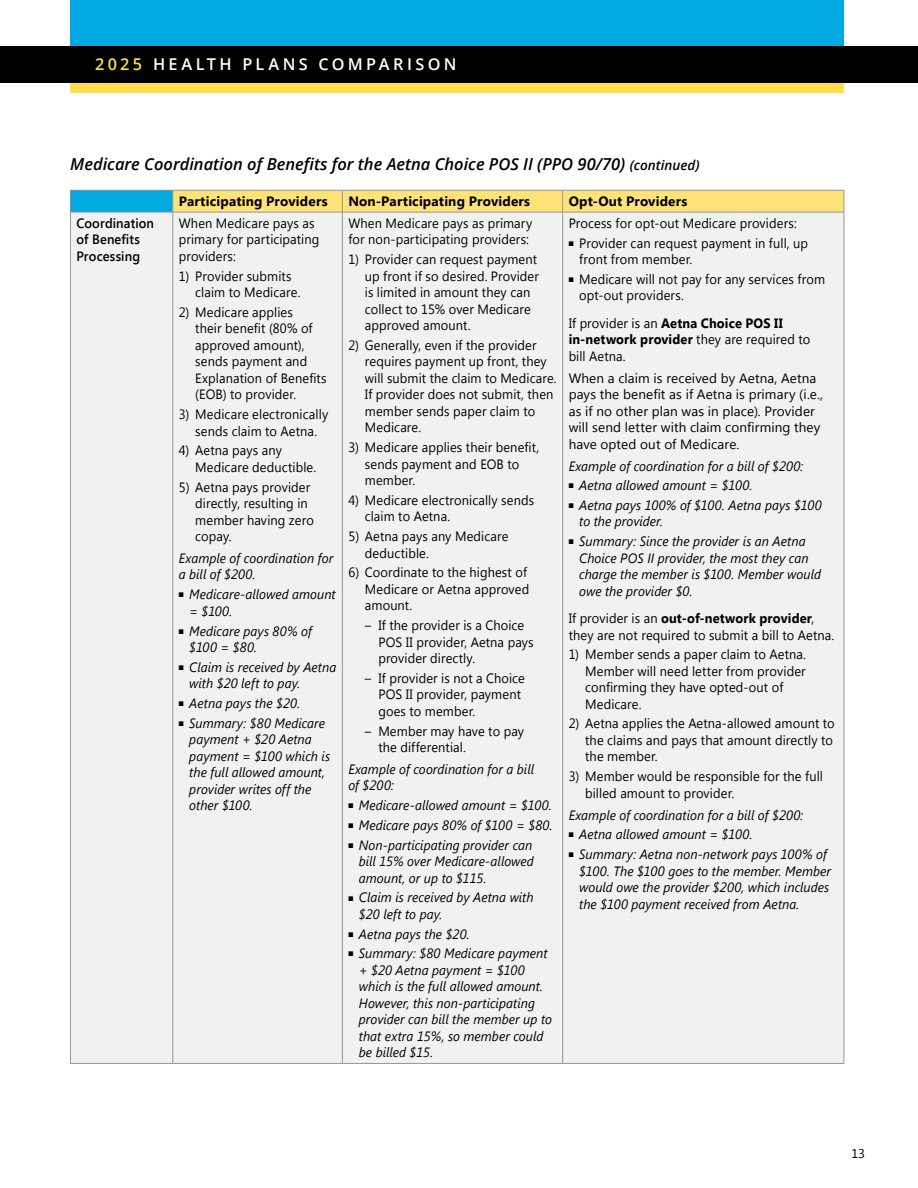
<style>
.page{position:relative;width:918px;height:1188px;background:#fff}
.page>*{position:absolute;margin:0;border:0;box-sizing:border-box;transform-origin:0 0}
.t1{font:italic 600 16.5px "Open Sans";color:#000}
.t2{font:600 16.2px "Open Sans";letter-spacing:.21em;color:#fff}
.t3{font:13.5px/16.5px "Segoe UI";letter-spacing:.01em;color:#000;scale:.95 1}
.t4{font:italic 13.5px/16.5px "Segoe UI";letter-spacing:.005em;color:#000;scale:.95 1}
.t5{font:13.5px/16.5px "Segoe UI";letter-spacing:.01em;color:#000}
.t6{font:700 13.5px "Segoe UI";letter-spacing:.015em;color:#000}
.t7{font:600 13.5px/16.5px "Segoe UI";letter-spacing:.01em;color:#000;scale:.95 1}
.t8{font:12.75px "Segoe UI";color:#000}
.s1{color:#ffdd4f}
.s2{font-size:13.5px}
.s3{font-weight:700}
</style>
<div class="page">
<div style="left:70px;top:67px;width:774px;height:25px;background:#ffdd4f"></div>
<div style="left:70px;top:0;width:774px;height:64px;background:#01a9e1"></div>
<div style="left:0;top:46px;width:918px;height:37px;background:#000"></div>
<div style="left:70px;top:190px;width:103px;height:22px;background:#01a9e1"></div>
<div style="left:71px;top:213px;width:773px;height:850px;background:#f1f1f2"></div>
<hr style="left:342px;top:212px;width:1px;height:851px;background:#939598">
<hr style="left:562px;top:212px;width:1px;height:851px;background:#939598">
<hr style="left:70px;top:190px;width:103px;height:1px;background:#939598">
<svg style="left:70px;top:190px;width:1px;height:22px"></svg>
<hr style="left:70px;top:212px;width:103px;height:1px;background:#939598">
<svg style="left:173px;top:190px;width:672px;height:22px;background:#f8de7a"></svg>
<hr style="left:173px;top:212px;width:169px;height:1px;background:#939598">
<hr style="left:342px;top:212px;width:221px;height:1px;background:#939598">
<hr style="left:563px;top:212px;width:281px;height:1px;background:#939598">
<hr style="left:70px;top:212px;width:1px;height:851px;background:#939598">
<hr style="left:70px;top:1063px;width:103px;height:1px;background:#939598">
<hr style="left:173px;top:212px;width:1px;height:851px;background:#939598">
<hr style="left:844px;top:212px;width:1px;height:851px;background:#939598">
<hr style="left:173px;top:1063px;width:169px;height:1px;background:#939598">
<hr style="left:342px;top:1063px;width:221px;height:1px;background:#939598">
<hr style="left:563px;top:1063px;width:281px;height:1px;background:#939598">
<p class="t2" style="left:95px;top:53px;width:363px"><span class="s1">2025</span> HEALTH PLANS COMPARISON</p>
<p class="t1" style="left:70px;top:152px;width:631px">Medicare Coordination of Benefits for the Aetna Choice POS II (PPO 90/70) <span class="s2">(continued)</span></p>
<p class="t6" style="left:179px;top:192px;width:150px">Participating Providers</p>
<p class="t6" style="left:348px;top:192px;width:183px">Non-Participating Providers</p>
<p class="t6" style="left:569px;top:192px;width:120px">Opt-Out Providers</p>
<p class="t7" style="left:76px;top:214px;width:83px">Coordination of Benefits<br>Processing</p>
<p class="t3" style="left:179px;top:214px;width:150px">When Medicare pays as primary for participating providers:</p>
<p class="t3" style="left:195px;top:267px;width:112px;text-indent:-17px">1) Provider submits claim to Medicare.</p>
<p class="t3" style="left:195px;top:303px;width:140px;text-indent:-17px">2) Medicare applies<br>their benefit (80% of approved amount), sends payment and<br>Explanation of Benefits (EOB) to provider.</p>
<p class="t3" style="left:179px;top:406px;width:159px;text-align:center">3) Medicare electronically sends claim to Aetna.</p>
<p class="t3" style="left:195px;top:442px;width:129px;text-indent:-17px">4) Aetna pays any<br>Medicare deductible.</p>
<p class="t3" style="left:195px;top:478px;width:126px;text-indent:-17px">5) Aetna pays provider directly, resulting in member having zero copay.</p>
<p class="t4" style="left:179px;top:549px;width:164px">Example of coordination for a bill of $200.</p>
<p class="t4" style="left:189px;top:586px;width:156px;text-indent:-10px">■ Medicare-allowed amount = $100.</p>
<p class="t4" style="left:189px;top:622px;width:130px;text-indent:-10px">■ Medicare pays 80% of $100 = $80.</p>
<p class="t4" style="left:189px;top:658px;width:156px;text-indent:-10px">■ Claim is received by Aetna with $20 left to pay.</p>
<p class="t4" style="left:179px;top:694px;width:129px">■ Aetna pays the $20.</p>
<p class="t4" style="left:189px;top:714px;width:150px;text-indent:-10px">■ Summary: $80 Medicare payment + $20 Aetna payment = $100 which is the full allowed amount, provider writes off the other $100.</p>
<p class="t3" style="left:348px;top:214px;width:195px">When Medicare pays as primary for non-participating providers:</p>
<p class="t3" style="left:365px;top:251px;width:185px;text-indent:-17px">1) Provider can request payment up front if so desired. Provider is limited in amount they can collect to 15% over Medicare approved amount.</p>
<p class="t3" style="left:365px;top:336px;width:203px;text-indent:-17px">2) Generally, even if the provider requires payment up front, they will submit the claim to Medicare.<br>If provider does not submit, then member sends paper claim to<br>Medicare.</p>
<p class="t3" style="left:365px;top:438px;width:185px;text-indent:-17px">3) Medicare applies their benefit, sends payment and EOB to member.</p>
<p class="t3" style="left:365px;top:491px;width:180px;text-indent:-17px">4) Medicare electronically sends claim to Aetna.</p>
<p class="t3" style="left:365px;top:527px;width:153px;text-indent:-17px">5) Aetna pays any Medicare deductible.</p>
<p class="t3" style="left:365px;top:564px;width:175px;text-indent:-17px">6) Coordinate to the highest of<br>Medicare or Aetna approved amount.</p>
<p class="t3" style="left:378px;top:616px;width:165px;text-indent:-13px">– If the provider is a Choice<br>POS II provider, Aetna pays provider directly.</p>
<p class="t3" style="left:378px;top:669px;width:156px;text-indent:-14px">– If provider is not a Choice<br>POS II provider, payment goes to member.</p>
<p class="t3" style="left:378px;top:722px;width:155px;text-indent:-14px">– Member may have to pay the differential.</p>
<p class="t4" style="left:348px;top:760px;width:197px">Example of coordination for a bill of $200:</p>
<p class="t4" style="left:348px;top:797px;width:216px">■ Medicare-allowed amount = $100.</p>
<p class="t4" style="left:348px;top:816px;width:217px">■ Medicare pays 80% of $100 = $80.</p>
<p class="t4" style="left:359px;top:836px;width:186px;text-align:justify;text-indent:-10px">■ Non-participating provider can bill 15% over Medicare-allowed amount, or up to $115.</p>
<p class="t4" style="left:359px;top:889px;width:185px;text-indent:-10px">■ Claim is received by Aetna with $20 left to pay.</p>
<p class="t4" style="left:348px;top:925px;width:129px">■ Aetna pays the $20.</p>
<p class="t4" style="left:359px;top:945px;width:205px;text-indent:-10px">■ Summary: $80 Medicare payment + $20 Aetna payment = $100 which is the full allowed amount.<br>However, this non-participating provider can bill the member up to that extra 15%, so member could be billed $15.</p>
<p class="t3" style="left:569px;top:214px;width:242px">Process for opt-out Medicare providers:</p>
<p class="t3" style="left:579px;top:234px;width:242px;text-indent:-10px">■ Provider can request payment in full, up front from member.</p>
<p class="t3" style="left:579px;top:270px;width:260px;text-indent:-10px">■ Medicare will not pay for any services from opt-out providers.</p>
<p class="t3" style="left:569px;top:314px;width:256px">If provider is an <span class="s3">Aetna Choice POS II in-network provider</span> they are required to bill Aetna.</p>
<p class="t5" style="left:569px;top:369px;width:256px">When a claim is received by Aetna, Aetna pays the benefit as if Aetna is primary (i.e., as if no other plan was in place). Provider will send letter with claim confirming they have opted out of Medicare.</p>
<p class="t4" style="left:569px;top:457px;width:249px">Example of coordination for a bill of $200:</p>
<p class="t4" style="left:569px;top:477px;width:195px">■ Aetna allowed amount = $100.</p>
<p class="t4" style="left:579px;top:496px;width:257px;text-indent:-10px">■ Aetna pays 100% of $100. Aetna pays $100 to the provider.</p>
<p class="t4" style="left:579px;top:533px;width:256px;text-indent:-10px">■ Summary: Since the provider is an Aetna Choice POS II provider, the most they can charge the member is $100. Member would owe the provider $0.</p>
<p class="t3" style="left:569px;top:609px;width:281px">If provider is an <span class="s3">out-of-network provider</span>, they are not required to submit a bill to Aetna.</p>
<p class="t3" style="left:585px;top:646px;width:234px;text-indent:-17px">1) Member sends a paper claim to Aetna.<br>Member will need letter from provider confirming they have opted-out of<br>Medicare.</p>
<p class="t3" style="left:585px;top:715px;width:264px;text-indent:-17px">2) Aetna applies the Aetna-allowed amount to the claims and pays that amount directly to the member.</p>
<p class="t3" style="left:585px;top:768px;width:252px;text-indent:-17px">3) Member would be responsible for the full billed amount to provider.</p>
<p class="t4" style="left:569px;top:806px;width:249px">Example of coordination for a bill of $200:</p>
<p class="t4" style="left:569px;top:826px;width:195px">■ Aetna allowed amount = $100.</p>
<p class="t4" style="left:579px;top:845px;width:267px;text-indent:-10px">■ Summary: Aetna non-network pays 100% of $100. The $100 goes to the member. Member would owe the provider $200, which includes the $100 payment received from Aetna.</p>
<p class="t8" style="left:851px;top:1145px;width:15px">13</p>
</div>
